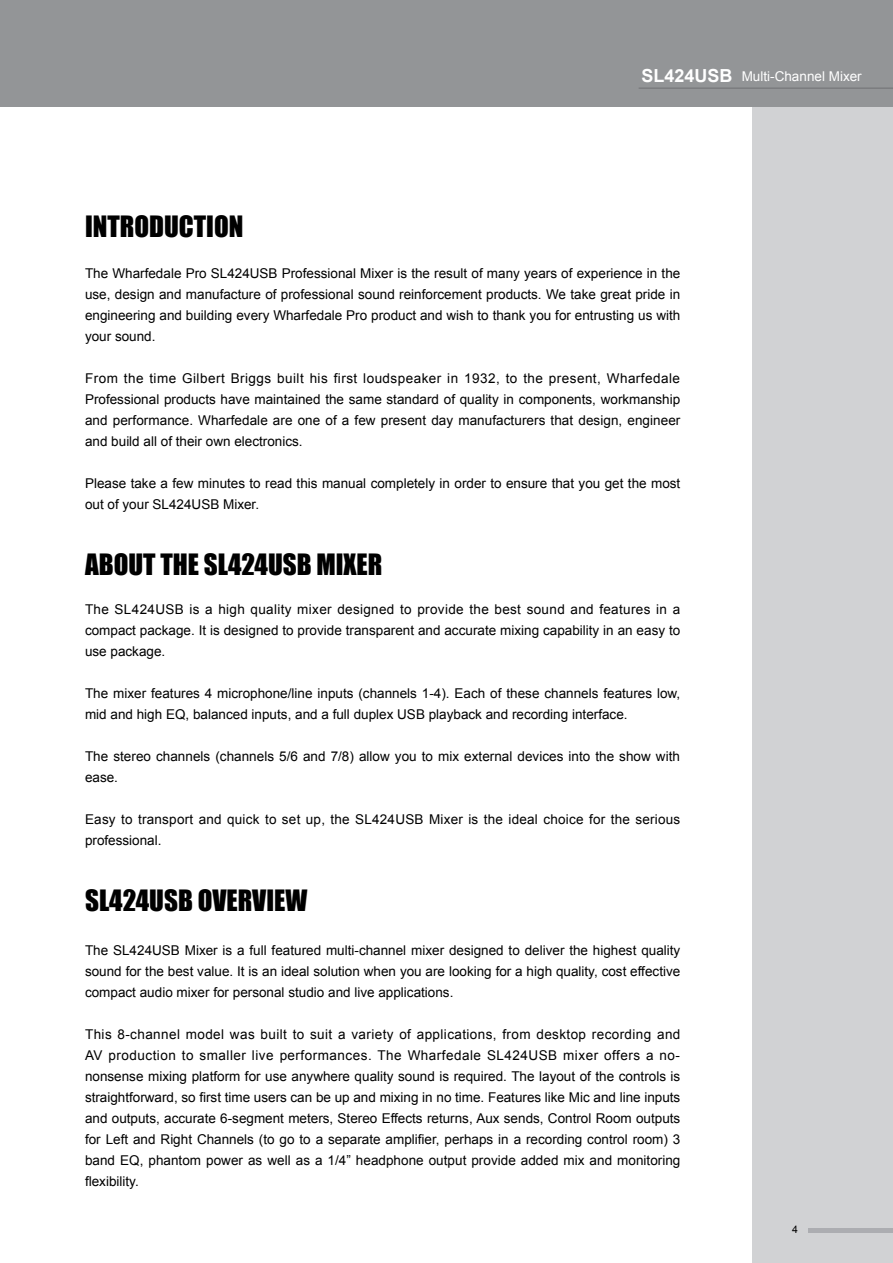
<style>
.page{position:relative;width:893px;height:1263px;background:#fff}
.page>*{position:absolute;margin:0;border:0;box-sizing:border-box;transform-origin:0 0}
.t1{font:27px "Impact";color:#000}
.t2{font:13.5px/21px "Arial";color:#000;text-align:justify}
.t3{font:13.5px "Arial";color:#fff}
.s1{font-weight:700;font-size:18px}
</style>
<div class="page">
<div style="left:753px;top:0;width:140px;height:1263px;background:#d1d2d4"></div>
<div style="left:0;top:0;width:893px;height:107px;background:#939597"></div>
<hr style="left:639px;top:88px;width:254px;height:1px;background:#727276">
<hr style="left:808px;top:1228px;width:85px;height:4px;background:#acadb1">
<h1 class="t1" style="left:85px;top:205px;width:160px">INTRODUCTION</h1>
<p class="t3" style="left:642px;top:67px;width:222px"><span class="s1">SL424USB</span> Multi-Channel Mixer</p>
<p class="t2" style="left:85px;top:262px;width:597px">The Wharfedale Pro SL424USB Professional Mixer is the result of many years of experience in the use, design and manufacture of professional sound reinforcement products. We take great pride in engineering and building every Wharfedale Pro product and wish to thank you for entrusting us with your sound.</p>
<p class="t2" style="left:85px;top:367px;width:597px">From the time Gilbert Briggs built his first loudspeaker in 1932, to the present, Wharfedale Professional products have maintained the same standard of quality in components, workmanship and performance. Wharfedale are one of a few present day manufacturers that design, engineer and build all of their own electronics.</p>
<p class="t2" style="left:85px;top:472px;width:597px">Please take a few minutes to read this manual completely in order to ensure that you get the most out of your SL424USB Mixer.</p>
<h1 class="t1" style="left:85px;top:543px;width:299px">ABOUT THE SL424USB MIXER</h1>
<p class="t2" style="left:85px;top:599px;width:597px">The SL424USB is a high quality mixer designed to provide the best sound and features in a compact package. It is designed to provide transparent and accurate mixing capability in an easy to use package.</p>
<p class="t2" style="left:85px;top:683px;width:597px">The mixer features 4 microphone/line inputs (channels 1-4). Each of these channels features low, mid and high EQ, balanced inputs, and a full duplex USB playback and recording interface.</p>
<p class="t2" style="left:85px;top:746px;width:596px">The stereo channels (channels 5/6 and 7/8) allow you to mix external devices into the show with ease.</p>
<p class="t2" style="left:85px;top:809px;width:597px">Easy to transport and quick to set up, the SL424USB Mixer is the ideal choice for the serious professional.</p>
<h1 class="t1" style="left:85px;top:880px;width:224px">SL424USB OVERVIEW</h1>
<p class="t2" style="left:85px;top:940px;width:597px">The SL424USB Mixer is a full featured multi-channel mixer designed to deliver the highest quality sound for the best value. It is an ideal solution when you are looking for a high quality, cost effective compact audio mixer for personal studio and live applications.</p>
<p class="t2" style="left:85px;top:1024px;width:597px">This 8-channel model was built to suit a variety of applications, from desktop recording and AV production to smaller live performances. The Wharfedale SL424USB mixer offers a no&shy;nonsense mixing platform for use anywhere quality sound is required. The layout of the controls is straightforward, so first time users can be up and mixing in no time. Features like Mic and line inputs and outputs, accurate 6-segment meters, Stereo Effects returns, Aux sends, Control Room outputs for Left and Right Channels (to go to a separate amplifier, perhaps in a recording control room) 3 band EQ, phantom power as well as a 1 /4” headphone output provide added mix and monitoring flexibility.</p>
</div>
